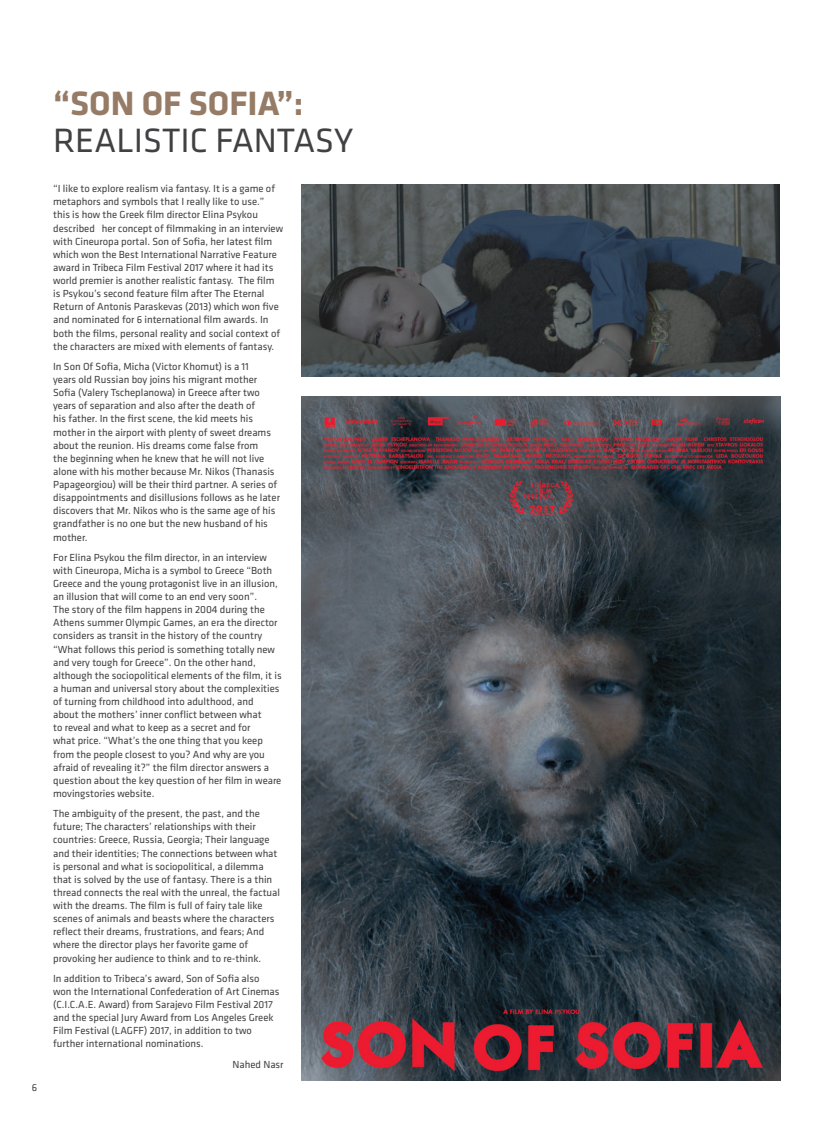
<style>
.page{position:relative;width:833px;height:1134px;background:#fff}
.page>*{position:absolute;margin:0;border:0;box-sizing:border-box;transform-origin:0 0}
.t1{font:35px "Klavika";color:#414042}
.t2{font:700 35px "Klavika";color:#967c66}
.t3{font:10.62px/13.1px "Klavika";color:#414042}
.t4{font:10.5px "Klavika";color:#414042}
</style>
<div class="page">
<img style="left:301px;top:397px;width:479px;height:684px">
<img style="left:301px;top:184px;width:479px;height:192px">
<p class="t4" style="left:32px;top:1082px;width:7px">6</p>
<h1 class="t2" style="left:53px;top:84px;width:252px">“SON OF SOFIA”:</h1>
<h1 class="t1" style="left:53px;top:122px;width:301px">REALISTIC FANTASY</h1>
<p class="t3" style="left:53px;top:182px;width:231px">“I like to explore realism via fantasy. It is a game of metaphors and symbols that I really like to use.” this is how the Greek film director Elina Psykou described her concept of filmmaking in an interview with Cineuropa portal. Son of Sofia, her latest film which won the Best International Narrative Feature award in Tribeca Film Festival 2017 where it had its world premier is another realistic fantasy. The film is Psykou’s second feature film after The Eternal Return of Antonis Paraskevas (2013) which won five and nominated for 6 international film awards. In both the films, personal reality and social context of the characters are mixed with elements of fantasy.</p>
<p class="t3" style="left:53px;top:360px;width:228px">In Son Of Sofia, Micha (Victor Khomut) is a 11<br>years old Russian boy joins his migrant mother Sofia (Valery Tscheplanowa) in Greece after two years of separation and also after the death of<br>his father. In the first scene, the kid meets his mother in the airport with plenty of sweet dreams about the reunion. His dreams come false from<br>the beginning when he knew that he will not live alone with his mother because Mr. Nikos (Thanasis Papageorgiou) will be their third partner. A series of disappointments and disillusions follows as he later discovers that Mr. Nikos who is the same age of his grandfather is no one but the new husband of his mother.</p>
<p class="t3" style="left:53px;top:551px;width:230px">For Elina Psykou the film director, in an interview with Cineuropa, Micha is a symbol to Greece “Both Greece and the young protagonist live in an illusion, an illusion that will come to an end very soon”.<br>The story of the film happens in 2004 during the Athens summer Olympic Games, an era the director considers as transit in the history of the country “What follows this period is something totally new and very tough for Greece”. On the other hand, although the sociopolitical elements of the film, it is a human and universal story about the complexities of turning from childhood into adulthood, and about the mothers’ inner conflict between what<br>to reveal and what to keep as a secret and for<br>what price. “What’s the one thing that you keep from the people closest to you? And why are you afraid of revealing it?” the film director answers a question about the key question of her film in weare movingstories website.</p>
<p class="t3" style="left:53px;top:807px;width:228px">The ambiguity of the present, the past, and the future; The characters’ relationships with their countries: Greece, Russia, Georgia; Their language and their identities; The connections between what is personal and what is sociopolitical, a dilemma that is solved by the use of fantasy. There is a thin thread connects the real with the unreal, the factual with the dreams. The film is full of fairy tale like scenes of animals and beasts where the characters reflect their dreams, frustrations, and fears; And where the director plays her favorite game of provoking her audience to think and to re-think.</p>
<p class="t3" style="left:53px;top:972px;width:228px">In addition to Tribeca’s award, Son of Sofia also won the International Confederation of Art Cinemas (C.I.C.A.E. Award) from Sarajevo Film Festival 2017 and the special Jury Award from Los Angeles Greek Film Festival (LAGFF) 2017, in addition to two further international nominations.</p>
<p class="t3" style="left:232px;top:1058px;width:53px">Nahed Nasr</p>
</div>
